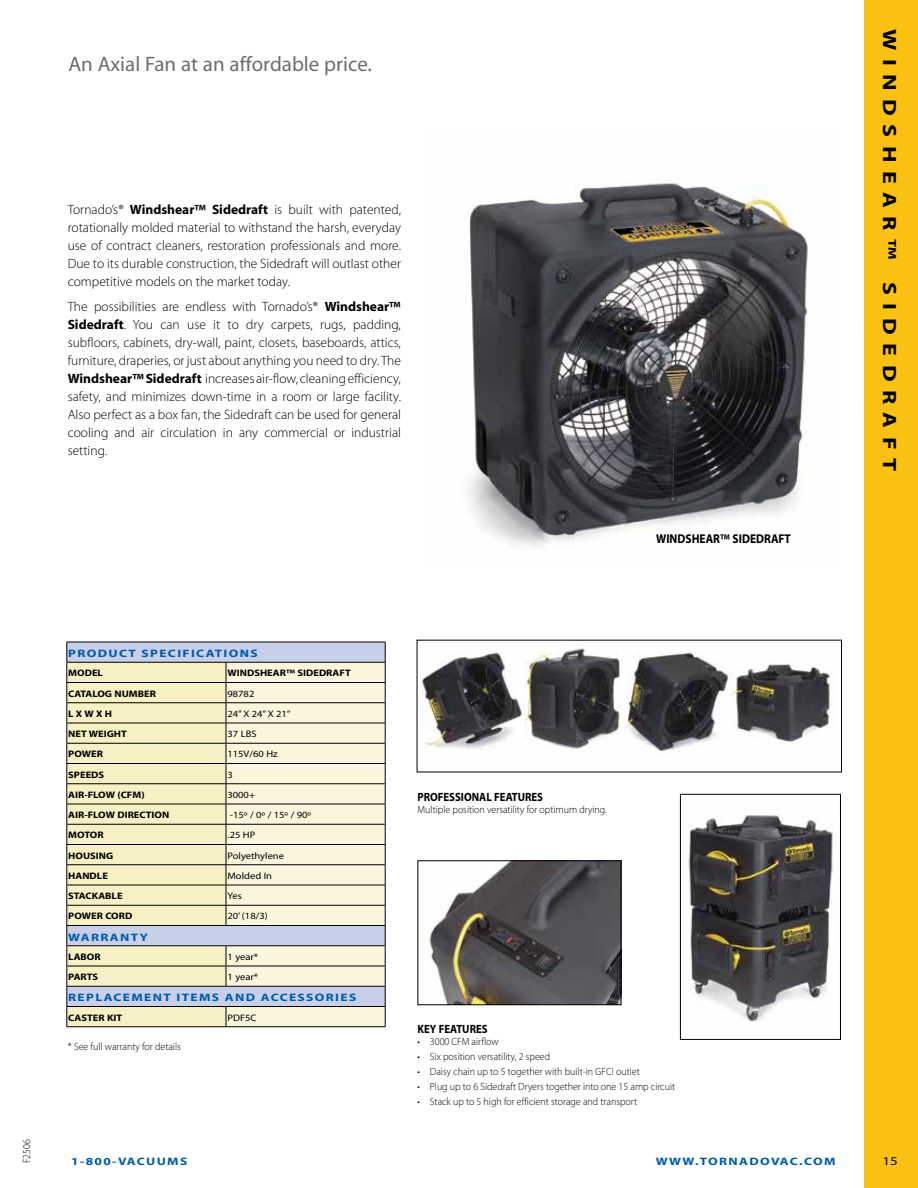
<style>
.page{position:relative;width:918px;height:1188px;background:#fff}
.page>*{position:absolute;margin:0;border:0;box-sizing:border-box;transform-origin:0 0}
.t1{font:21px "Myriad";color:#6d6e71}
.t2{font:700 19.2px "Myriad";letter-spacing:.35em;color:#000;scale:1.25 1}
.t3{font:300 13.5px/18px "Myriad Pro";color:#000;text-align:justify}
.t4{font:700 12.75px "Myriad";color:#000;scale:.9 1}
.t5{font:700 12px "Myriad";color:#000;scale:.9 1}
.t6{font:12px "Myriad";color:#000;scale:1.25 1}
.t7{font:700 10.8px "Myriad";letter-spacing:.1em;color:#005baa;scale:1.25 1}
.t8{font:300 10.5px "Myriad Pro";color:#000;scale:.95 1}
.t9{font:700 9.45px "Myriad";color:#000;scale:1.11 1}
.t10{font:9.45px "Myriad";color:#000;scale:1.11 1}
.s1{font-family:"Myriad";font-weight:700}
</style>
<div class="page">
<div style="left:864px;top:0;width:54px;height:1188px;background:#f9c213"></div>
<div style="left:67px;top:643px;width:318px;height:19px;background:#c7cfe9"></div>
<svg style="left:67px;top:663px;width:159px;height:363px;background:#ece8c4"></svg>
<svg style="left:226px;top:663px;width:159px;height:363px;background:#f1eedc"></svg>
<hr style="left:66px;top:642px;width:160px;height:1px;background:#000">
<hr style="left:226px;top:642px;width:160px;height:1px;background:#000">
<hr style="left:66px;top:662px;width:160px;height:1px;background:#000">
<hr style="left:226px;top:662px;width:160px;height:1px;background:#000">
<hr style="left:66px;top:682px;width:160px;height:1px;background:#000">
<hr style="left:226px;top:682px;width:160px;height:1px;background:#000">
<hr style="left:66px;top:702px;width:160px;height:1px;background:#000">
<hr style="left:226px;top:702px;width:160px;height:1px;background:#000">
<hr style="left:66px;top:723px;width:160px;height:1px;background:#000">
<hr style="left:226px;top:723px;width:160px;height:1px;background:#000">
<hr style="left:66px;top:743px;width:160px;height:1px;background:#000">
<hr style="left:226px;top:743px;width:160px;height:1px;background:#000">
<hr style="left:66px;top:763px;width:160px;height:1px;background:#000">
<hr style="left:226px;top:763px;width:160px;height:1px;background:#000">
<hr style="left:66px;top:783px;width:160px;height:1px;background:#000">
<hr style="left:226px;top:783px;width:160px;height:1px;background:#000">
<hr style="left:66px;top:804px;width:160px;height:1px;background:#000">
<hr style="left:226px;top:804px;width:160px;height:1px;background:#000">
<hr style="left:66px;top:824px;width:160px;height:1px;background:#000">
<hr style="left:226px;top:824px;width:160px;height:1px;background:#000">
<hr style="left:66px;top:844px;width:160px;height:1px;background:#000">
<hr style="left:226px;top:844px;width:160px;height:1px;background:#000">
<hr style="left:66px;top:864px;width:160px;height:1px;background:#000">
<hr style="left:226px;top:864px;width:160px;height:1px;background:#000">
<hr style="left:66px;top:885px;width:160px;height:1px;background:#000">
<hr style="left:226px;top:885px;width:160px;height:1px;background:#000">
<hr style="left:66px;top:905px;width:160px;height:1px;background:#000">
<hr style="left:226px;top:905px;width:160px;height:1px;background:#000">
<svg style="left:226px;top:663px;width:1px;height:262px"></svg>
<hr style="left:66px;top:925px;width:160px;height:1px;background:#000">
<hr style="left:226px;top:925px;width:160px;height:1px;background:#000">
<hr style="left:66px;top:945px;width:160px;height:1px;background:#000">
<hr style="left:226px;top:945px;width:160px;height:1px;background:#000">
<hr style="left:66px;top:966px;width:160px;height:1px;background:#000">
<hr style="left:226px;top:966px;width:160px;height:1px;background:#000">
<svg style="left:226px;top:946px;width:1px;height:40px"></svg>
<hr style="left:66px;top:986px;width:160px;height:1px;background:#000">
<hr style="left:226px;top:986px;width:160px;height:1px;background:#000">
<hr style="left:66px;top:1006px;width:160px;height:1px;background:#000">
<svg style="left:66px;top:642px;width:1px;height:384px"></svg>
<hr style="left:226px;top:1006px;width:160px;height:1px;background:#000">
<svg style="left:226px;top:1007px;width:1px;height:19px"></svg>
<svg style="left:385px;top:642px;width:1px;height:384px"></svg>
<hr style="left:66px;top:1026px;width:160px;height:1px;background:#000">
<hr style="left:226px;top:1026px;width:160px;height:1px;background:#000">
<img style="left:468px;top:183px;width:340px;height:365px">
<img style="left:688px;top:815px;width:145px;height:207px">
<div style="left:680px;top:794px;width:161px;height:246px;border:1px solid #000"></div>
<img style="left:421px;top:648px;width:415px;height:108px">
<img style="left:429px;top:862px;width:190px;height:141px">
<div style="left:417px;top:860px;width:204px;height:145px;border:1px solid #000"></div>
<h1 class="t1" style="left:68px;top:53px;width:305px">An Axial Fan at an affordable price.</h1>
<p class="t3" style="left:68px;top:200px;width:335px">Tornado’s® <span class="s1">Windshear™ Sidedraft</span> is built with patented, rotationally molded material to withstand the harsh, everyday use of contract cleaners, restoration professionals and more.<br>Due to its durable construction, the Sidedraft will outlast other competitive models on the market today.</p>
<p class="t3" style="left:68px;top:298px;width:335px">The possibilities are endless with Tornado’s® <span class="s1">Windshear™ Sidedraft</span>. You can use it to dry carpets, rugs, padding, subfloors, cabinets, dry-wall, paint, closets, baseboards, attics, furniture, draperies, or just about anything you need to dry. The <span class="s1">Windshear™ Sidedraft</span> increases air-flow, cleaning efficiency, safety, and minimizes down-time in a room or large facility.<br>Also perfect as a box fan, the Sidedraft can be used for general cooling and air circulation in any commercial or industrial setting.</p>
<p class="t4" style="left:656px;top:532px;width:151px">WINDSHEAR™ SIDEDRAFT</p>
<h2 class="t2" style="left:900px;top:29px;width:355px;rotate:90deg">WINDSHEAR™ SIDEDRAFT</h2>
<p class="t8" style="left:20px;top:1163px;width:27px;rotate:-90deg">F2506</p>
<p class="t7" style="left:68px;top:648px;width:153px">PRODUCT SPECIFICATIONS</p>
<p class="t9" style="left:68px;top:668px;width:33px">MODEL</p>
<p class="t9" style="left:228px;top:668px;width:113px">WINDSHEAR™ SIDEDRAFT</p>
<p class="t9" style="left:68px;top:689px;width:80px">CATALOG NUMBER</p>
<p class="t10" style="left:228px;top:689px;width:26px">98782</p>
<p class="t9" style="left:68px;top:709px;width:41px">L X W X H</p>
<p class="t10" style="left:228px;top:709px;width:58px">24” X 24” X 21”</p>
<p class="t9" style="left:68px;top:729px;width:54px">NET WEIGHT</p>
<p class="t10" style="left:228px;top:729px;width:28px">37 LBS</p>
<p class="t9" style="left:68px;top:749px;width:33px">POWER</p>
<p class="t10" style="left:228px;top:749px;width:47px">115V/60 Hz</p>
<p class="t9" style="left:68px;top:770px;width:34px">SPEEDS</p>
<p class="t10" style="left:228px;top:770px;width:6px">3</p>
<p class="t9" style="left:68px;top:790px;width:70px">AIR-FLOW (CFM)</p>
<p class="t10" style="left:228px;top:790px;width:27px">3000+</p>
<p class="t9" style="left:68px;top:810px;width:92px">AIR-FLOW DIRECTION</p>
<p class="t10" style="left:230px;top:810px;width:75px">-15º / 0º / 15º / 90º</p>
<p class="t9" style="left:68px;top:830px;width:33px">MOTOR</p>
<p class="t10" style="left:228px;top:830px;width:27px">.25 HP</p>
<p class="t9" style="left:68px;top:851px;width:42px">HOUSING</p>
<p class="t10" style="left:228px;top:851px;width:52px">Polyethylene</p>
<p class="t9" style="left:68px;top:871px;width:37px">HANDLE</p>
<p class="t10" style="left:228px;top:871px;width:42px">Molded In</p>
<p class="t9" style="left:68px;top:891px;width:50px">STACKABLE</p>
<p class="t10" style="left:228px;top:891px;width:14px">Yes</p>
<p class="t9" style="left:68px;top:911px;width:59px">POWER CORD</p>
<p class="t10" style="left:228px;top:911px;width:38px">20’ (18/3)</p>
<p class="t7" style="left:68px;top:932px;width:65px">WARRANTY</p>
<p class="t9" style="left:68px;top:952px;width:31px">LABOR</p>
<p class="t10" style="left:228px;top:952px;width:29px">1 year*</p>
<p class="t9" style="left:68px;top:972px;width:28px">PARTS</p>
<p class="t10" style="left:228px;top:972px;width:29px">1 year*</p>
<p class="t7" style="left:68px;top:992px;width:232px">REPLACEMENT ITEMS AND ACCESSORIES</p>
<p class="t9" style="left:68px;top:1013px;width:50px">CASTER KIT</p>
<p class="t10" style="left:228px;top:1013px;width:28px">PDF5C</p>
<p class="t8" style="left:68px;top:1040px;width:120px">* See full warranty for details</p>
<p class="t5" style="left:417px;top:791px;width:141px">PROFESSIONAL FEATURES</p>
<p class="t8" style="left:417px;top:804px;width:201px">Multiple position versatility for optimum drying.</p>
<p class="t5" style="left:417px;top:1023px;width:79px">KEY FEATURES</p>
<p class="t8" style="left:417px;top:1035px;width:87px">• 3000 CFM airflow</p>
<p class="t8" style="left:417px;top:1050px;width:141px">• Six position versatility, 2 speed</p>
<p class="t8" style="left:417px;top:1065px;width:236px">• Daisy chain up to 5 together with built-in GFCI outlet</p>
<p class="t8" style="left:417px;top:1080px;width:273px">• Plug up to 6 Sidedraft Dryers together into one 15 amp circuit</p>
<p class="t8" style="left:417px;top:1095px;width:233px">• Stack up to 5 high for efficient storage and transport</p>
<p class="t7" style="left:71px;top:1156px;width:94px">1-800-VACUUMS</p>
<p class="t7" style="left:656px;top:1156px;width:145px">WWW.TORNADOVAC.COM</p>
<p class="t6" style="left:882px;top:1155px;width:14px">15</p>
</div>
